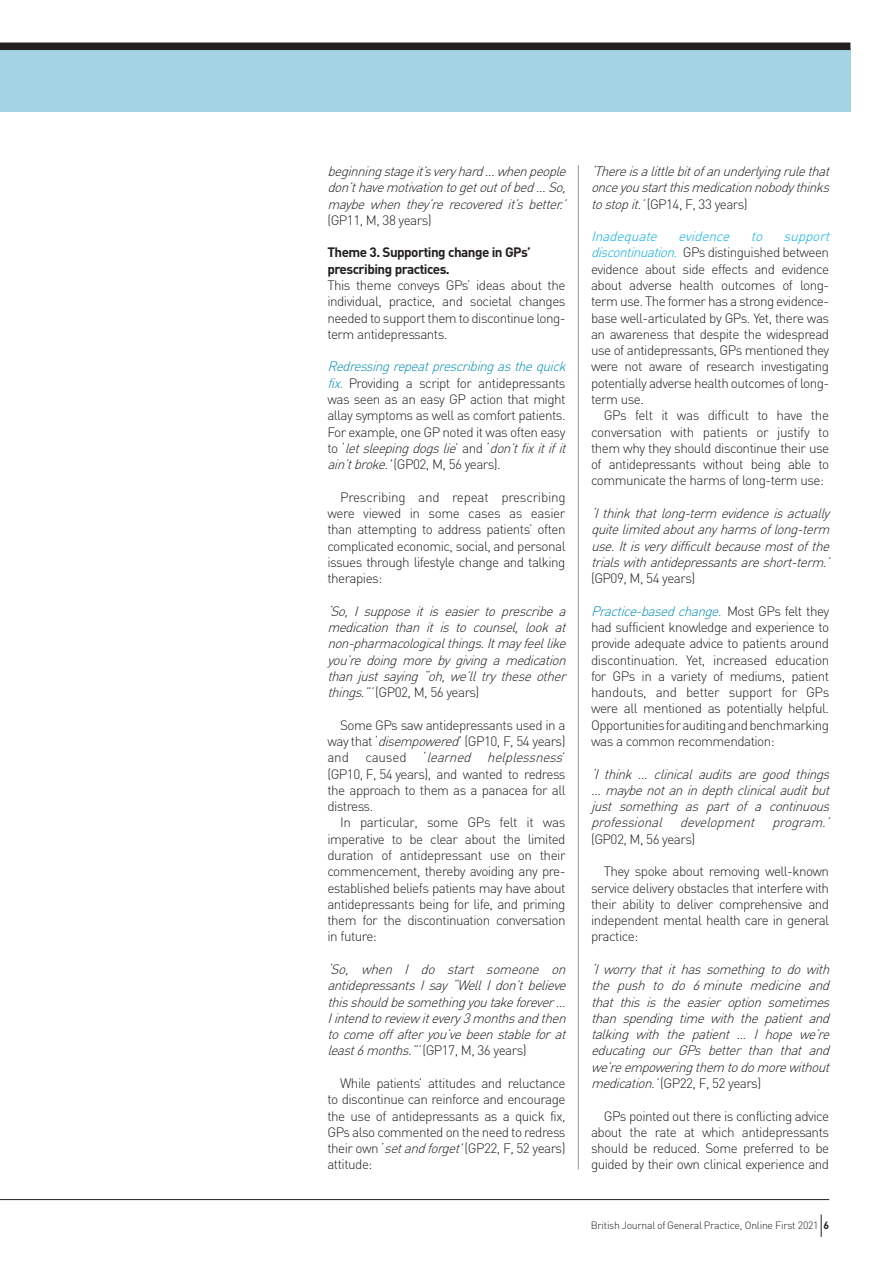
<style>
.page{position:relative;width:893px;height:1263px;background:#fff}
.page>*{position:absolute;margin:0;border:0;box-sizing:border-box;transform-origin:0 0}
.t1{font:300 13.5px/16.4px "DIN";letter-spacing:-.04em;color:#231f20;text-align:justify}
.t2{font:italic 300 13.5px/16.4px "DIN";color:#231f20;text-align:justify}
.t3{font:700 13.5px/16.4px "DIN";letter-spacing:-.04em;color:#231f20}
.t4{font:italic 300 13.5px "DIN";color:#00aeef}
.t5{font:300 10.5px "DIN";letter-spacing:-.025em;color:#231f20}
.s1{font-style:italic;color:#008fb3}
.s2{font-style:italic}
.s3{font-style:normal}
.s4{font-style:italic;color:#00aeef}
.s5{font-weight:700}
</style>
<div class="page">
<div style="left:0;top:48px;width:850px;height:64px;background:#a2d2e3"></div>
<div style="left:0;top:43px;width:850px;height:7px;background:#231f20"></div>
<hr style="left:0;top:1199px;width:829px;height:1px;background:#231f20">
<svg style="left:821px;top:1214px;width:1px;height:23px"></svg>
<hr style="left:578px;top:165px;width:1px;height:1004px;background:#939598">
<p class="t2" style="left:327px;top:163px;width:244px">beginningstageit’sveryhard… whenpeople don’thavemotivationtogetoutofbed...So, maybe when they’re recovered it’s better.’</p>
<p class="t1" style="left:327px;top:212px;width:106px">(GP11, M, 38 years)</p>
<p class="t3" style="left:327px;top:244px;width:205px">Theme 3. Supporting change in GPs’ prescribing practices.</p>
<p class="t1" style="left:327px;top:277px;width:240px">This theme conveys GPs’ ideas about the individual, practice, and societal changes needed to support them to discontinue long&shy;term antidepressants.</p>
<p class="t1" style="left:327px;top:358px;width:244px;text-align:left"><span class="s1">Redressingrepeatprescribingasthequick fix.</span> Providing a script for antidepressants was seen as an easy GP action that might allay symptoms as well as comfort patients.<br>For example, one GP noted it was often easy t o ‘ <span class="s2">letsleepingdogslie</span>’ a n d ‘ <span class="s2">don’tfixitifit ain’tbroke.'</span>(GP02, M, 56 years).</p>
<p class="t1" style="left:327px;top:489px;width:240px;text-indent:13px">Prescribing and repeat prescribing were viewed in some cases as easier than attempting to address patients’ often complicated economic, social, and personal issues through lifestyle change and talking therapies:</p>
<p class="t2" style="left:327px;top:603px;width:244px">‘So, I suppose it is easier to prescribe a medication than it is to counsel, look at non-pharmacologicalthings.Itmayfeellike you’re doing more by giving a medication thanjustsaying“oh,we’lltrytheseother things.”’<span class="s3">(GP02, M, 56 years)</span></p>
<p class="t1" style="left:327px;top:716px;width:241px;text-indent:13px">Some GPs saw antidepressants used in a way that ‘<span class="s2">disempowered</span>’ (GP10, F, 54 years) a n d c a u s e d ‘ <span class="s2">learned helplessness</span>’ (GP10, F, 54 years), and wanted to redress the approach to them as a panacea for all distress.</p>
<p class="t1" style="left:327px;top:814px;width:240px;text-indent:13px">In particular, some GPs felt it was imperative to be clear about the limited duration of antidepressant use on their commencement, thereby avoiding any pre&shy;established beliefs patients may have about antidepressants being for life, and priming them for the discontinuation conversation in future:</p>
<p class="t2" style="left:327px;top:961px;width:244px">‘So, when I do start someone on antidepressantsIsay“WellIdon’tbelieve thisshouldbesomethingyoutakeforever...<br>Iintendtoreviewitevery3monthsandthen tocomeoffafteryou’vebeenstableforat least6months.”’<span class="s3">(GP17, M, 36 years)</span></p>
<p class="t1" style="left:327px;top:1075px;width:244px;text-align:left;text-indent:13px">While patients’ attitudes and reluctance to discontinue can reinforce and encourage the use of antidepressants as a quick fix<span class="s2">, </span>GPs also commented on the need to redress their own ‘<span class="s2">setandforget'</span>(GP22, F, 52 years) attitude:</p>
<p class="t2" style="left:591px;top:163px;width:244px">‘Thereisalittlebitofanunderlyingrulethat onceyoustartthismedicationnobodythinks tostopit.’<span class="s3">(GP14, F, 33 years)</span></p>
<p class="t4" style="left:591px;top:228px;width:71px">Inadequate</p>
<p class="t4" style="left:678px;top:228px;width:57px">evidence</p>
<p class="t4" style="left:751px;top:228px;width:17px">to</p>
<p class="t1" style="left:591px;top:228px;width:244px;text-align:left;text-indent:193px"><span class="s4">support discontinuation.</span> GPs distinguished between evidence about side effects and evidence about adverse health outcomes of long&shy;term use. The former has a strong evidence&shy;base well-articulated by GPs. Yet, there was an awareness that despite the widespread use of antidepressants, GPs mentioned they were not aware of research investigating potentially adverse health outcomes of long&shy;term use.</p>
<p class="t1" style="left:591px;top:407px;width:240px;text-indent:13px">GPs felt it was difficult to have the conversation with patients or justify to them why they should discontinue their use of antidepressants without being able to communicate the harms of long-term use:</p>
<p class="t2" style="left:591px;top:505px;width:244px">‘Ithinkthatlong-term evidenceisactually quitelimitedaboutanyharmsoflong-term use.Itisverydifficultbecausemostofthe trialswithantidepressantsareshort-term.’</p>
<p class="t1" style="left:591px;top:570px;width:106px">(GP09, M, 54 years)</p>
<p class="t1" style="left:591px;top:603px;width:240px"><span class="s1">Practice-basedchange.</span> M o s t G P s f e l t t h e y had sufficient knowledge and experience to provide adequate advice to patients around discontinuation. Yet, increased education for GPs in a variety of mediums, patient handouts, and better support for GPs were all mentioned as potentially helpful.<br>Opportunities for auditing and benchmarking was a common recommendation:</p>
<p class="t2" style="left:591px;top:765px;width:244px">‘I think … clinical audits are good things … maybenotanindepthclinicalauditbut just something as part of a continuous professional development program.’</p>
<p class="t1" style="left:591px;top:830px;width:106px">(GP02, M, 56 years)</p>
<p class="t1" style="left:591px;top:863px;width:240px;text-indent:13px">They spoke about removing well-known service delivery obstacles that interfere with their ability to deliver comprehensive and independent mental health care in general practice:</p>
<p class="t2" style="left:591px;top:961px;width:244px">‘I worry that it has something to do with the push to do 6 minute medicine and that this is the easier option sometimes than spending time with the patient and talking with the patient ... I hope we’re educating our GPs better than that and we’reempoweringthem todomorewithout medication.’<span class="s3">(GP22, F, 52 years)</span></p>
<p class="t1" style="left:591px;top:1107px;width:240px;text-indent:13px">GPs pointed out there is conflicting advice about the rate at which antidepressants should be reduced. Some preferred to be guided by their own clinical experience and</p>
<p class="t5" style="left:591px;top:1219px;width:240px">British Journal of General Practice, Online First 2021 <span class="s5">6</span></p>
</div>
